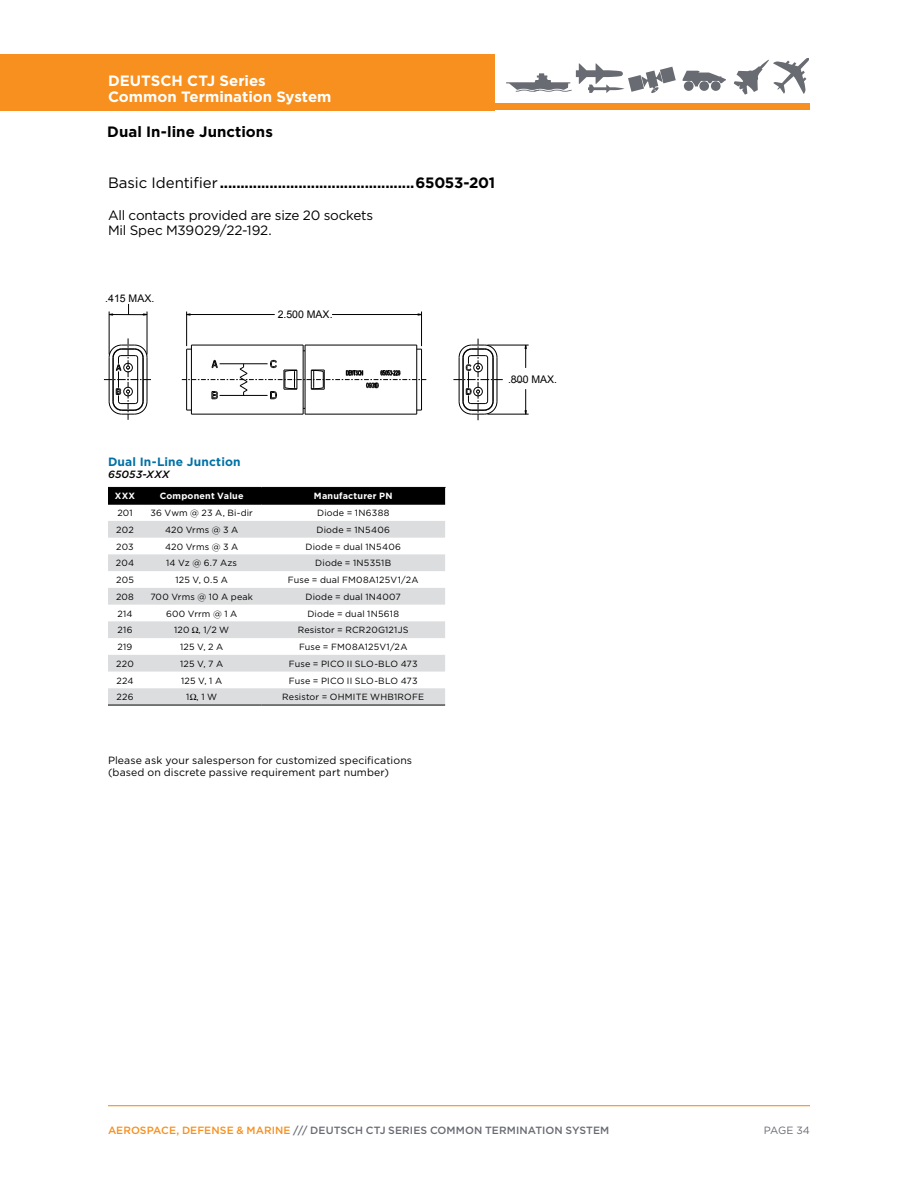
<style>
.page{position:relative;width:918px;height:1188px;background:#fff}
.page>*{position:absolute;margin:0;border:0;box-sizing:border-box;transform-origin:0 0}
.t1{font:700 15px "Gotham";letter-spacing:-.02em;color:#000}
.t2{font:700 15px/16.5px "Gotham";color:#fff}
.t3{font:700 15px "Gotham";color:#000}
.t4{font:13.5px/15px "Gotham";letter-spacing:-.015em;color:#000}
.t5{font:700 12px "Gotham";letter-spacing:.01em;color:#0071a6}
.t6{font:10.5px/12px "Gotham";letter-spacing:.01em;color:#000}
.t7{font:500 10.5px "Gotham";letter-spacing:.005em;color:#696b73}
.t8{font:10.5px "Arial";color:#000}
.t9{font:italic 500 10.5px "Gotham";letter-spacing:.03em;color:#000}
.t10{font:10.5px "Gotham";letter-spacing:-.005em;color:#696b73}
.t11{font:9px "Gotham";letter-spacing:.02em;color:#000}
.t12{font:700 9px "Gotham";letter-spacing:.02em;color:#fff}
.s1{font-weight:400}
.s2{color:#f7901e}
</style>
<div class="page">
<hr style="left:108px;top:1105px;width:702px;height:1px;background:#f7901e">
<hr style="left:487px;top:345px;width:42px;height:1px;background:#000">
<svg style="left:524px;top:389px;width:3px;height:25px"></svg>
<svg style="left:524px;top:344px;width:3px;height:24px"></svg>
<hr style="left:487px;top:414px;width:42px;height:1px;background:#000">
<hr style="left:109px;top:314px;width:34px;height:1px;background:#000">
<svg style="left:142px;top:313px;width:5px;height:3px"></svg>
<hr style="left:147px;top:312px;width:1px;height:42px;background:#000">
<hr style="left:109px;top:312px;width:1px;height:42px;background:#000">
<hr style="left:421px;top:312px;width:1px;height:34px;background:#000">
<hr style="left:187px;top:314px;width:88px;height:1px;background:#000">
<hr style="left:332px;top:314px;width:90px;height:1px;background:#000">
<hr style="left:186px;top:312px;width:1px;height:34px;background:#000">
<hr style="left:305px;top:345px;width:1px;height:69px;background:#000">
<hr style="left:303px;top:345px;width:1px;height:69px;background:#000">
<hr style="left:191px;top:414px;width:112px;height:1px;background:#000">
<hr style="left:305px;top:414px;width:112px;height:1px;background:#000">
<hr style="left:191px;top:345px;width:1px;height:69px;background:#000">
<hr style="left:186px;top:349px;width:1px;height:61px;background:#000">
<hr style="left:191px;top:345px;width:112px;height:1px;background:#000">
<hr style="left:305px;top:345px;width:112px;height:1px;background:#000">
<hr style="left:421px;top:349px;width:1px;height:61px;background:#000">
<hr style="left:416px;top:345px;width:1px;height:69px;background:#000">
<svg style="left:182px;top:360px;width:244px;height:40px"></svg>
<svg style="left:104px;top:338px;width:47px;height:82px"></svg>
<svg style="left:453px;top:339px;width:50px;height:81px"></svg>
<div style="left:108px;top:488px;width:337px;height:16px;background:#000"></div>
<svg style="left:108px;top:521px;width:337px;height:184px;fill:#dcddde"></svg>
<hr style="left:108px;top:705px;width:34px;height:1px;background:#000">
<hr style="left:142px;top:705px;width:119px;height:1px;background:#000">
<hr style="left:261px;top:705px;width:184px;height:1px;background:#000">
<hr style="left:108px;top:487px;width:34px;height:1px;background:#000">
<hr style="left:142px;top:487px;width:119px;height:1px;background:#000">
<hr style="left:261px;top:487px;width:185px;height:1px;background:#000">
<hr style="left:108px;top:504px;width:34px;height:1px;background:#000">
<hr style="left:142px;top:504px;width:119px;height:1px;background:#000">
<hr style="left:261px;top:504px;width:184px;height:1px;background:#000">
<div style="left:0;top:54px;width:495px;height:56px;background:#f7901e"></div>
<div style="left:699px;top:81px;width:10px;height:10px;background:#696b73;border-radius:50%"></div>
<div style="left:711px;top:81px;width:10px;height:10px;background:#696b73;border-radius:50%"></div>
<svg style="left:683px;top:71px;width:43px;height:15px"></svg>
<div style="left:684px;top:81px;width:10px;height:10px;background:#696b73;border-radius:50%"></div>
<svg style="left:734px;top:58px;width:75px;height:37px"></svg>
<svg style="left:506px;top:63px;width:170px;height:30px"></svg>
<div style="left:0;top:104px;width:810px;height:6px;background:#f7901e"></div>
<svg style="left:192px;top:627px;width:7px;height:6px"></svg>
<svg style="left:190px;top:694px;width:7px;height:6px"></svg>
<h1 class="t2" style="left:108px;top:72px;width:225px">DEUTSCH CTJ Series<br>Common Termination System</h1>
<h1 class="t3" style="left:107px;top:121px;width:167px">Dual In-line Junctions</h1>
<h1 class="t1" style="left:108px;top:173px;width:389px"><span class="s1">Basic Identifier</span> ...............................................65053-201</h1>
<h2 class="t4" style="left:108px;top:207px;width:267px">All contacts provided are size 20 sockets<br>Mil Spec M39029/22-192.</h2>
<p class="t8" style="left:105px;top:291px;width:51px">.415 MAX.</p>
<p class="t8" style="left:278px;top:307px;width:56px">2.500 MAX.</p>
<h3 class="t5" style="left:108px;top:454px;width:134px">Dual In-Line Junction</h3>
<p class="t9" style="left:108px;top:468px;width:63px">65053-XXX</p>
<p class="t12" style="left:115px;top:490px;width:22px">XXX</p>
<p class="t12" style="left:160px;top:490px;width:85px">Component Value</p>
<p class="t12" style="left:314px;top:490px;width:80px">Manufacturer PN</p>
<p class="t11" style="left:117px;top:507px;width:17px">201</p>
<p class="t11" style="left:150px;top:507px;width:104px">36 Vwm @ 23 A, Bi-dir</p>
<p class="t11" style="left:317px;top:507px;width:74px">Diode = 1N6388</p>
<p class="t11" style="left:116px;top:524px;width:19px">202</p>
<p class="t11" style="left:165px;top:524px;width:75px">420 Vrms @ 3 A</p>
<p class="t11" style="left:317px;top:524px;width:75px">Diode = 1N5406</p>
<p class="t11" style="left:116px;top:541px;width:19px">203</p>
<p class="t11" style="left:165px;top:541px;width:75px">420 Vrms @ 3 A</p>
<p class="t11" style="left:306px;top:541px;width:97px">Diode = dual 1N5406</p>
<p class="t11" style="left:116px;top:557px;width:20px">204</p>
<p class="t11" style="left:166px;top:557px;width:72px">14 Vz @ 6.7 Azs</p>
<p class="t11" style="left:315px;top:557px;width:77px">Diode = 1N5351B</p>
<p class="t11" style="left:116px;top:574px;width:19px">205</p>
<p class="t11" style="left:175px;top:574px;width:54px">125 V, 0.5 A</p>
<p class="t11" style="left:288px;top:574px;width:132px">Fuse = dual FM08A125V1/2A</p>
<p class="t11" style="left:116px;top:591px;width:19px">208</p>
<p class="t11" style="left:150px;top:591px;width:104px">700 Vrms @ 10 A peak</p>
<p class="t11" style="left:306px;top:591px;width:97px">Diode = dual 1N4007</p>
<p class="t11" style="left:117px;top:608px;width:17px">214</p>
<p class="t11" style="left:166px;top:608px;width:73px">600 Vrrm @ 1 A</p>
<p class="t11" style="left:307px;top:608px;width:93px">Diode = dual 1N5618</p>
<p class="t11" style="left:118px;top:624px;width:16px">216</p>
<p class="t11" style="left:174px;top:624px;width:57px">120 , 1/2 W</p>
<p class="t11" style="left:298px;top:624px;width:112px">Resistor = RCR20G121JS</p>
<p class="t11" style="left:118px;top:641px;width:16px">219</p>
<p class="t11" style="left:180px;top:641px;width:45px">125 V, 2 A</p>
<p class="t11" style="left:299px;top:641px;width:110px">Fuse = FM08A125V1/2A</p>
<p class="t11" style="left:116px;top:658px;width:19px">220</p>
<p class="t11" style="left:180px;top:658px;width:45px">125 V, 7 A</p>
<p class="t11" style="left:289px;top:658px;width:130px">Fuse = PICO II SLO-BLO 473</p>
<p class="t11" style="left:116px;top:675px;width:19px">224</p>
<p class="t11" style="left:181px;top:675px;width:42px">125 V, 1 A</p>
<p class="t11" style="left:289px;top:675px;width:130px">Fuse = PICO II SLO-BLO 473</p>
<p class="t11" style="left:116px;top:691px;width:19px">226</p>
<p class="t11" style="left:186px;top:691px;width:32px">1 , 1 W</p>
<p class="t11" style="left:282px;top:691px;width:143px">Resistor = OHMITE WHB1ROFE</p>
<p class="t6" style="left:108px;top:754px;width:306px">Please ask your salesperson for customized specifications (based on discrete passive requirement part number)</p>
<p class="t8" style="left:508px;top:372px;width:51px">.800 MAX.</p>
<p class="t7" style="left:108px;top:1123px;width:503px"><span class="s2">AEROSPACE, DEFENSE &amp; MARINE</span> /// DEUTSCH CTJ SERIES COMMON TERMINATION SYSTEM</p>
<p class="t10" style="left:764px;top:1124px;width:48px">PAGE 34</p>
</div>
